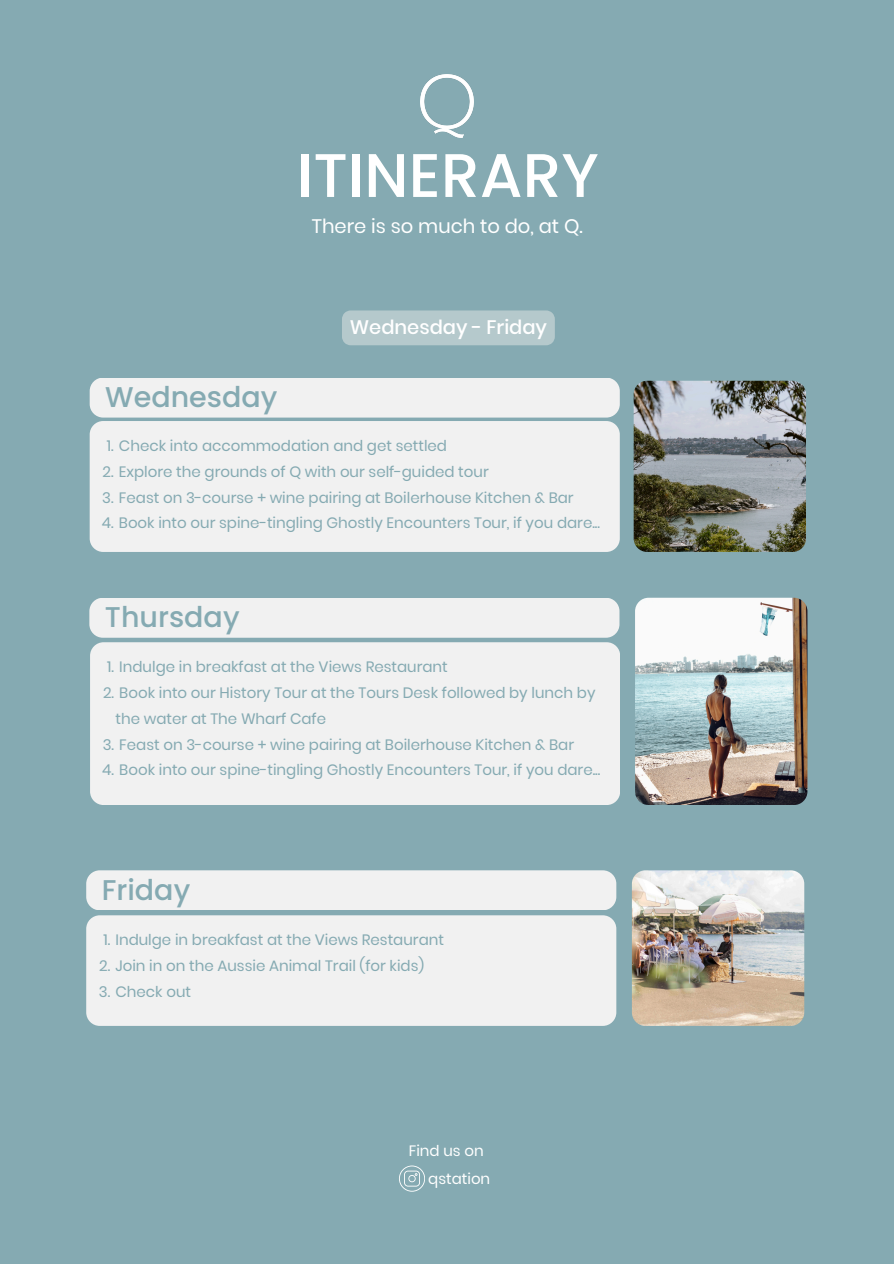
<style>
.page{position:relative;width:894px;height:1264px;background:#fff}
.page>*{position:absolute;margin:0;border:0;box-sizing:border-box;transform-origin:0 0}
.t1{font:500 61.5px "Poppins";color:#fff}
.t2{font:500 28.5px "Poppins";color:#85aab2}
.t3{font:19.5px "Poppins";color:#fff}
.t4{font:500 19.5px "Poppins";color:#fff}
.t5{font:15px/25.8px "Poppins";color:#85aab2}
.t6{font:15px "Poppins";color:#fff}
</style>
<div class="page">
<div style="left:0;top:0;width:893px;height:1263px;background:#85aab2"></div>
<img style="left:420px;top:74px;width:53px;height:63px">
<div style="left:90px;top:421px;width:529px;height:131px;background:#f1f1f1;border-radius:13px"></div>
<div style="left:90px;top:377px;width:529px;height:40px;background:#f1f1f1;border-radius:13px"></div>
<img style="left:633px;top:381px;width:172px;height:171px;border-radius:13px">
<div style="left:90px;top:642px;width:529px;height:163px;background:#f1f1f1;border-radius:13px"></div>
<div style="left:89px;top:597px;width:530px;height:40px;background:#f1f1f1;border-radius:14px"></div>
<img style="left:635px;top:597px;width:172px;height:207px;border-radius:14px">
<div style="left:86px;top:915px;width:530px;height:110px;background:#f1f1f1;border-radius:13px"></div>
<div style="left:86px;top:870px;width:530px;height:40px;background:#f1f1f1;border-radius:13px"></div>
<img style="left:631px;top:870px;width:172px;height:155px;border-radius:14px">
<svg style="left:399px;top:1165px;width:25px;height:26px"></svg>
<div style="left:342px;top:310px;width:212px;height:35px;background:#b5c9cc"></div>
<h1 class="t1" style="left:297px;top:132px;width:303px">ITINERARY</h1>
<h4 class="t3" style="left:312px;top:212px;width:272px">There is so much to do, at Q.</h4>
<p class="t2" style="left:105px;top:377px;width:174px">Wednesday</p>
<h3 class="t4" style="left:349px;top:313px;width:199px">Wednesday - Friday</h3>
<h2 class="t5" style="left:107px;top:432px;width:341px">1. Check into accommodation and get settled</h2>
<p class="t5" style="left:103px;top:458px;width:387px">2. Explore the grounds of Q with our self-guided tour</p>
<p class="t5" style="left:102px;top:484px;width:473px">3. Feast on 3-course + wine pairing at Boilerhouse Kitchen &amp; Bar</p>
<p class="t5" style="left:102px;top:510px;width:499px">4. Book into our spine-tingling Ghostly Encounters Tour, if you dare...</p>
<p class="t2" style="left:105px;top:597px;width:136px">Thursday</p>
<h2 class="t5" style="left:107px;top:653px;width:342px">1. Indulge in breakfast at the Views Restaurant</h2>
<p class="t5" style="left:116px;top:679px;width:481px;text-indent:-13px">2. Book into our History Tour at the Tours Desk followed by lunch by the water at The Wharf Cafe</p>
<p class="t5" style="left:103px;top:731px;width:473px">3. Feast on 3-course + wine pairing at Boilerhouse Kitchen &amp; Bar</p>
<p class="t5" style="left:102px;top:757px;width:499px">4. Book into our spine-tingling Ghostly Encounters Tour, if you dare...</p>
<p class="t2" style="left:102px;top:870px;width:90px">Friday</p>
<h2 class="t5" style="left:103px;top:926px;width:342px">1. Indulge in breakfast at the Views Restaurant</h2>
<p class="t5" style="left:99px;top:952px;width:326px">2. Join in on the Aussie Animal Trail (for kids)</p>
<p class="t5" style="left:99px;top:978px;width:94px">3. Check out</p>
<p class="t6" style="left:408px;top:1140px;width:76px">Find us on</p>
<p class="t6" style="left:428px;top:1167px;width:63px">qstation</p>
</div>
